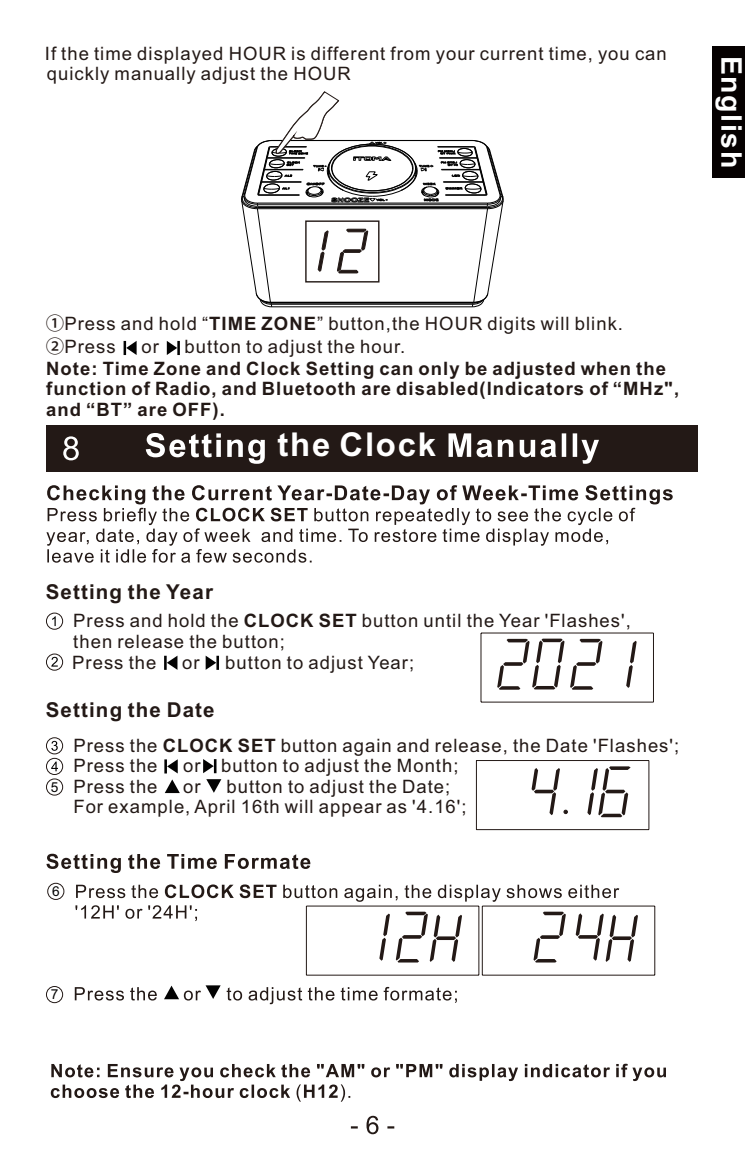
<style>
.page{position:relative;width:745px;height:1163px;background:#fff}
.page>*{position:absolute;margin:0;border:0;box-sizing:border-box;transform-origin:0 0}
.t1{font:700 32.75px "Arial";letter-spacing:.055em;color:#fff}
.t2{font:700 28.5px "Arial";letter-spacing:.055em;color:#fff}
.t3{font:700 20.5px "Arial";letter-spacing:.055em;color:#231916}
.t4{font:18.5px/20.5px "Arial";letter-spacing:.055em;color:#231916}
.t5{font:700 18.5px/20.5px "Arial";letter-spacing:.055em;color:#231916}
.t6{font:13.75px "Arial";color:#030303}
.s1{font-family:"Adobe Heiti Std"}
.s2{font-weight:700}
</style>
<div class="page">
<div style="left:46px;top:425px;width:651px;height:46px;background:#231916"></div>
<svg style="left:63px;top:436px;width:16px;height:24px"></svg>
<svg style="left:146px;top:433px;width:119px;height:31px"></svg>
<svg style="left:448px;top:433px;width:150px;height:30px"></svg>
<svg style="left:46px;top:485px;width:626px;height:77px"></svg>
<div style="left:46px;top:758px;width:17px;height:16px;border:1px solid #231916;border-radius:50%"></div>
<div style="left:46px;top:737px;width:17px;height:17px;border:1px solid #231916;border-radius:50%"></div>
<svg style="left:51px;top:740px;width:7px;height:10px"></svg>
<svg style="left:51px;top:761px;width:7px;height:10px"></svg>
<div style="left:46px;top:778px;width:17px;height:17px;border:1px solid #231916;border-radius:50%"></div>
<svg style="left:164px;top:759px;width:14px;height:14px"></svg>
<svg style="left:203px;top:759px;width:13px;height:14px"></svg>
<svg style="left:165px;top:779px;width:15px;height:14px"></svg>
<hr style="left:476px;top:829px;width:172px;height:1px;background:#231916">
<hr style="left:475px;top:760px;width:1px;height:69px;background:#231916">
<hr style="left:476px;top:760px;width:172px;height:1px;background:#231916">
<hr style="left:648px;top:760px;width:1px;height:69px;background:#231916">
<svg style="left:587px;top:766px;width:43px;height:51px"></svg>
<svg style="left:531px;top:768px;width:36px;height:47px"></svg>
<svg style="left:206px;top:779px;width:15px;height:13px"></svg>
<hr style="left:480px;top:701px;width:173px;height:1px;background:#231916">
<hr style="left:480px;top:633px;width:1px;height:69px;background:#231916">
<hr style="left:480px;top:632px;width:173px;height:1px;background:#231916">
<hr style="left:652px;top:633px;width:1px;height:69px;background:#231916">
<svg style="left:497px;top:638px;width:105px;height:51px"></svg>
<svg style="left:626px;top:640px;width:10px;height:47px"></svg>
<svg style="left:205px;top:655px;width:14px;height:14px"></svg>
<svg style="left:164px;top:655px;width:13px;height:14px"></svg>
<div style="left:46px;top:653px;width:17px;height:17px;border:1px solid #231916;border-radius:50%"></div>
<svg style="left:51px;top:656px;width:7px;height:10px"></svg>
<div style="left:46px;top:612px;width:17px;height:17px;border:1px solid #231916;border-radius:50%"></div>
<svg style="left:52px;top:616px;width:4px;height:10px"></svg>
<div style="left:711px;top:46px;width:33px;height:131px;background:#060101"></div>
<svg style="left:350px;top:1115px;width:44px;height:19px"></svg>
<hr style="left:482px;top:974px;width:172px;height:1px;background:#231916">
<hr style="left:481px;top:905px;width:1px;height:69px;background:#231916">
<hr style="left:482px;top:905px;width:172px;height:1px;background:#231916">
<hr style="left:654px;top:905px;width:1px;height:69px;background:#231916">
<hr style="left:306px;top:974px;width:172px;height:1px;background:#231916">
<hr style="left:306px;top:905px;width:1px;height:69px;background:#231916">
<hr style="left:478px;top:905px;width:1px;height:69px;background:#231916">
<svg style="left:51px;top:1063px;width:614px;height:38px"></svg>
<svg style="left:75px;top:884px;width:562px;height:78px"></svg>
<svg style="left:46px;top:853px;width:264px;height:19px"></svg>
<div style="left:47px;top:882px;width:17px;height:17px;border:1px solid #231916;border-radius:50%"></div>
<svg style="left:75px;top:985px;width:381px;height:19px"></svg>
<div style="left:46px;top:986px;width:17px;height:16px;border:1px solid #231916;border-radius:50%"></div>
<svg style="left:123px;top:340px;width:13px;height:15px"></svg>
<svg style="left:167px;top:340px;width:13px;height:15px"></svg>
<svg style="left:241px;top:91px;width:262px;height:216px"></svg>
<div style="left:305px;top:220px;width:74px;height:62px;border:1px solid #231916"></div>
<p class="t4" style="left:45px;top:45px;width:623px">If the time displayed HOUR is different from your current time, you can quickly manually adjust the HOUR</p>
<h2 class="t2" style="left:741px;top:56px;width:114px;rotate:90deg">English</h2>
<p class="t4" style="left:46px;top:313px;width:578px;line-height:23px"><span class="s1">①</span>Press and hold “<span class="s2">TIME ZONE</span>” button,the HOUR digits will blink.<br><span class="s1">②</span>Press</p>
<p class="t4" style="left:141px;top:338px;width:19px">or</p>
<p class="t4" style="left:184px;top:338px;width:222px">button to adjust the hour.</p>
<p class="t5" style="left:46px;top:359px;width:634px">Note: Time Zone and Clock Setting can only be adjusted when the function of Radio, and Bluetooth are disabled(lndicators of “MHz", and “BT” are OFF).</p>
<p class="t3" style="left:46px;top:584px;width:169px">Setting the Year</p>
<h1 class="t1" style="left:277px;top:432px;width:160px">the Clock</h1>
<p class="t4" style="left:73px;top:612px;width:558px">Press and hold the <span class="s2">CLOCK SET</span> button until the Year 'Flashes', then release the button;</p>
<p class="t4" style="left:72px;top:653px;width:86px">Press the</p>
<p class="t4" style="left:182px;top:653px;width:19px">or</p>
<p class="t4" style="left:225px;top:653px;width:190px">button to adjust Year;</p>
<p class="t3" style="left:46px;top:702px;width:170px">Setting the Date</p>
<p class="t6" style="left:51px;top:781px;width:9px">5</p>
<p class="t4" style="left:73px;top:737px;width:607px;line-height:19.8px">Press the <span class="s2">CLOCK SET</span> button again and release, the Date 'Flashes';<br>Press the</p>
<p class="t4" style="left:183px;top:757px;width:276px">or button to adjust the Month;</p>
<p class="t4" style="left:73px;top:777px;width:86px">Press the</p>
<p class="t4" style="left:183px;top:777px;width:19px">or</p>
<p class="t4" style="left:73px;top:777px;width:394px;text-indent:153px">button to adjust the Date;<br>For example, April 16th will appear as '4.16';</p>
<p class="t6" style="left:52px;top:886px;width:9px">6</p>
<p class="t6" style="left:51px;top:989px;width:9px">7</p>
</div>
